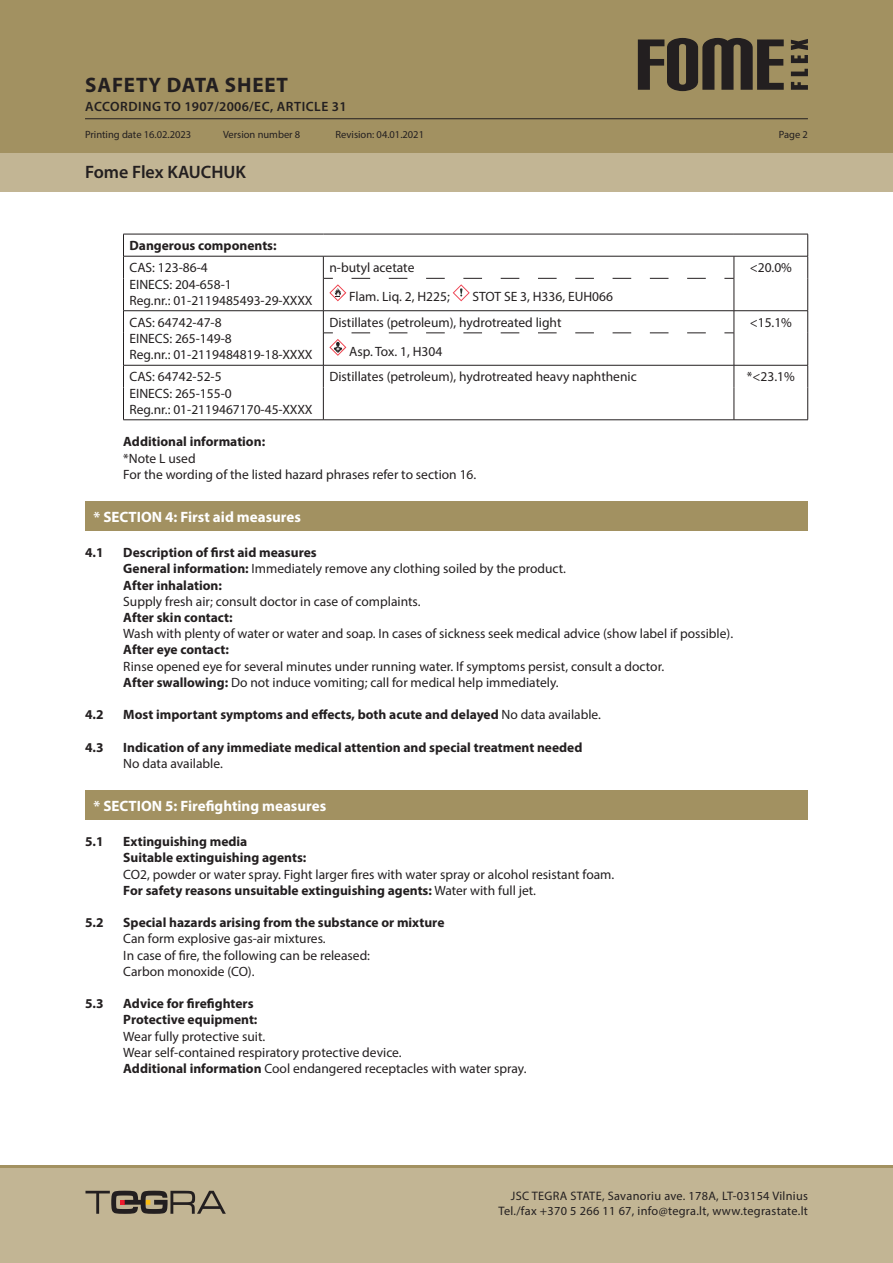
<style>
.page{position:relative;width:893px;height:1263px;background:#fff}
.page>*{position:absolute;margin:0;border:0;box-sizing:border-box;transform-origin:0 0}
.t1{font:700 21px "Myriad Pro";letter-spacing:.04em;color:#231f20}
.t2{font:600 18px "Myriad Pro";color:#231f20}
.SECTION{font:700 15px "Myriad Pro";color:#fff}
.Tekstas_paprastas{font:13.5px "Myriad Pro";color:#231f20}
._1_1_Skyrius{font:700 13.5px "Myriad Pro";color:#231f20}
.Tekstas_BOLD{font:700 13.5px "Myriad Pro";color:#231f20}
.Tekstas_BOLD-2{font:13.5px "Myriad Pro";color:#231f20}
.t3{font:600 13.5px "Myriad Pro";letter-spacing:.04em;color:#231f20}
.t4{font:12.3px/14.7px "Myriad Pro";letter-spacing:.025em;color:#231f20;text-align:right}
.t5{font:10.5px "Myriad Pro";color:#231f20}
.s1{font-weight:700}
.s2{font-weight:400}
</style>
<div class="page">
<div style="left:0;top:0;width:893px;height:191px;background:#a29161"></div>
<div style="left:0;top:153px;width:893px;height:38px;background:#c2b594"></div>
<div style="left:0;top:1165px;width:893px;height:98px;background:#c2b594"></div>
<hr style="left:0;top:1165px;width:893px;height:2px;background:#a29161">
<hr style="left:85px;top:118px;width:723px;height:1px;background:#231f20">
<svg style="left:791px;top:82px;width:17px;height:8px"></svg>
<svg style="left:791px;top:69px;width:17px;height:7px"></svg>
<svg style="left:791px;top:39px;width:17px;height:24px"></svg>
<svg style="left:638px;top:38px;width:146px;height:53px"></svg>
<svg style="left:85px;top:1191px;width:141px;height:23px"></svg>
<hr style="left:123px;top:234px;width:200px;height:1px;background:#231f20">
<hr style="left:323px;top:234px;width:411px;height:1px;background:#231f20">
<hr style="left:734px;top:234px;width:74px;height:1px;background:#231f20">
<hr style="left:123px;top:256px;width:200px;height:1px;background:#231f20">
<svg style="left:123px;top:234px;width:1px;height:44px"></svg>
<hr style="left:323px;top:256px;width:411px;height:1px;background:#231f20">
<hr style="left:734px;top:256px;width:74px;height:1px;background:#231f20">
<svg style="left:807px;top:234px;width:1px;height:44px"></svg>
<hr style="left:123px;top:278px;width:1px;height:33px;background:#231f20">
<hr style="left:323px;top:278px;width:1px;height:33px;background:#231f20">
<hr style="left:734px;top:278px;width:1px;height:33px;background:#231f20">
<hr style="left:807px;top:278px;width:1px;height:33px;background:#231f20">
<hr style="left:123px;top:310px;width:200px;height:1px;background:#231f20">
<svg style="left:123px;top:311px;width:1px;height:22px"></svg>
<hr style="left:323px;top:310px;width:411px;height:1px;background:#231f20">
<hr style="left:734px;top:310px;width:74px;height:1px;background:#231f20">
<svg style="left:807px;top:311px;width:1px;height:22px"></svg>
<hr style="left:123px;top:333px;width:1px;height:32px;background:#231f20">
<hr style="left:323px;top:333px;width:1px;height:32px;background:#231f20">
<hr style="left:734px;top:333px;width:1px;height:32px;background:#231f20">
<hr style="left:807px;top:333px;width:1px;height:32px;background:#231f20">
<hr style="left:123px;top:365px;width:200px;height:1px;background:#231f20">
<svg style="left:123px;top:365px;width:1px;height:22px"></svg>
<hr style="left:323px;top:365px;width:411px;height:1px;background:#231f20">
<svg style="left:323px;top:365px;width:1px;height:22px"></svg>
<hr style="left:734px;top:365px;width:74px;height:1px;background:#231f20">
<svg style="left:734px;top:365px;width:1px;height:22px"></svg>
<svg style="left:807px;top:365px;width:1px;height:22px"></svg>
<hr style="left:123px;top:387px;width:1px;height:33px;background:#231f20">
<hr style="left:323px;top:387px;width:1px;height:33px;background:#231f20">
<hr style="left:734px;top:387px;width:1px;height:33px;background:#231f20">
<hr style="left:807px;top:387px;width:1px;height:33px;background:#231f20">
<hr style="left:123px;top:419px;width:200px;height:1px;background:#231f20">
<hr style="left:323px;top:419px;width:411px;height:1px;background:#231f20">
<hr style="left:734px;top:419px;width:74px;height:1px;background:#231f20">
<svg style="left:724px;top:256px;width:11px;height:23px"></svg>
<svg style="left:724px;top:311px;width:11px;height:23px"></svg>
<svg style="left:323px;top:256px;width:392px;height:45px"></svg>
<svg style="left:323px;top:311px;width:392px;height:45px"></svg>
<div style="left:85px;top:501px;width:723px;height:30px;background:#a29161"></div>
<div style="left:85px;top:790px;width:723px;height:30px;background:#a29161"></div>
<h1 class="t1" style="left:85px;top:71px;width:204px">SAFETY DATA SHEET</h1>
<p class="t3" style="left:85px;top:98px;width:263px">ACCORDING TO 1907/2006/EC, ARTICLE 31</p>
<p class="t5" style="left:85px;top:128px;width:108px">Printing date 16.02.2023</p>
<p class="t5" style="left:223px;top:128px;width:79px">Version number 8</p>
<p class="t5" style="left:336px;top:128px;width:90px">Revision: 04.01.2021</p>
<p class="t5" style="left:779px;top:128px;width:31px">Page 2</p>
<h2 class="t2" style="left:85px;top:160px;width:163px">Fome Flex KAUCHUK</h2>
<p class="Tekstas_BOLD" style="left:129px;top:237px;width:149px">Dangerous components:</p>
<p class="Tekstas_paprastas" style="left:129px;top:259px;width:80px">CAS: 123-86-4</p>
<p class="Tekstas_paprastas" style="left:129px;top:276px;width:104px">EINECS: 204-658-1</p>
<p class="Tekstas_paprastas" style="left:129px;top:292px;width:185px">Reg.nr.: 01-2119485493-29-XXXX</p>
<p class="Tekstas_paprastas" style="left:129px;top:314px;width:94px">CAS: 64742-47-8</p>
<p class="Tekstas_paprastas" style="left:129px;top:330px;width:104px">EINECS: 265-149-8</p>
<p class="Tekstas_paprastas" style="left:129px;top:346px;width:185px">Reg.nr.: 01-2119484819-18-XXXX</p>
<p class="Tekstas_paprastas" style="left:129px;top:368px;width:94px">CAS: 64742-52-5</p>
<p class="Tekstas_paprastas" style="left:129px;top:385px;width:104px">EINECS: 265-155-0</p>
<p class="Tekstas_paprastas" style="left:129px;top:401px;width:185px">Reg.nr.: 01-2119467170-45-XXXX</p>
<p class="Tekstas_paprastas" style="left:329px;top:259px;width:87px">n-butyl acetate</p>
<p class="Tekstas_paprastas" style="left:750px;top:259px;width:44px">&lt;20.0%</p>
<p class="Tekstas_paprastas" style="left:349px;top:288px;width:102px">Flam. Liq. 2, H225;</p>
<p class="Tekstas_paprastas" style="left:473px;top:288px;width:142px">STOT SE 3, H336, EUH066</p>
<p class="Tekstas_paprastas" style="left:329px;top:314px;width:234px">Distillates (petroleum), hydrotreated light</p>
<p class="Tekstas_paprastas" style="left:750px;top:314px;width:44px">&lt;15.1%</p>
<p class="Tekstas_paprastas" style="left:349px;top:343px;width:95px">Asp. Tox. 1, H304</p>
<p class="Tekstas_paprastas" style="left:329px;top:368px;width:309px">Distillates (petroleum), hydrotreated heavy naphthenic</p>
<p class="Tekstas_paprastas" style="left:747px;top:368px;width:49px">*&lt;23.1%</p>
<p class="Tekstas_BOLD" style="left:123px;top:433px;width:143px">Additional information:</p>
<p class="Tekstas_BOLD-2" style="left:123px;top:450px;width:74px">*Note L used</p>
<p class="Tekstas_BOLD-2" style="left:123px;top:466px;width:354px">For the wording of the listed hazard phrases refer to section 16.</p>
<p class="SECTION" style="left:94px;top:507px;width:209px">* SECTION 4: First aid measures</p>
<p class="_1_1_Skyrius" style="left:85px;top:544px;width:20px">4.1</p>
<p class="_1_1_Skyrius" style="left:123px;top:544px;width:195px">Description of first aid measures</p>
<p class="Tekstas_paprastas" style="left:123px;top:560px;width:444px"><span class="s1">General information:</span> Immediately remove any clothing soiled by the product.</p>
<p class="Tekstas_BOLD" style="left:123px;top:576px;width:100px">After inhalation:</p>
<p class="Tekstas_paprastas" style="left:123px;top:593px;width:299px">Supply fresh air; consult doctor in case of complaints.</p>
<p class="Tekstas_BOLD" style="left:123px;top:609px;width:111px">After skin contact:</p>
<p class="Tekstas_paprastas" style="left:123px;top:625px;width:611px">Wash with plenty of water or water and soap. In cases of sickness seek medical advice (show label if possible).</p>
<p class="Tekstas_BOLD" style="left:123px;top:641px;width:107px">After eye contact:</p>
<p class="Tekstas_paprastas" style="left:123px;top:658px;width:542px">Rinse opened eye for several minutes under running water. If symptoms persist, consult a doctor.</p>
<p class="Tekstas_paprastas" style="left:123px;top:674px;width:437px"><span class="s1">After swallowing:</span> Do not induce vomiting; call for medical help immediately.</p>
<p class="_1_1_Skyrius" style="left:85px;top:706px;width:20px">4.2</p>
<p class="_1_1_Skyrius" style="left:123px;top:706px;width:479px">Most important symptoms and effects, both acute and delayed <span class="s2">No data available.</span></p>
<p class="_1_1_Skyrius" style="left:85px;top:738px;width:20px">4.3</p>
<p class="_1_1_Skyrius" style="left:123px;top:738px;width:461px">Indication of any immediate medical attention and special treatment needed</p>
<p class="Tekstas_paprastas" style="left:123px;top:755px;width:101px">No data available.</p>
<p class="SECTION" style="left:94px;top:796px;width:234px">* SECTION 5: Firefighting measures</p>
<p class="_1_1_Skyrius" style="left:85px;top:833px;width:20px">5.1</p>
<p class="_1_1_Skyrius" style="left:123px;top:833px;width:126px">Extinguishing media</p>
<p class="Tekstas_BOLD" style="left:123px;top:849px;width:185px">Suitable extinguishing agents:</p>
<p class="Tekstas_BOLD-2" style="left:123px;top:866px;width:492px">CO2, powder or water spray. Fight larger fires with water spray or alcohol resistant foam.</p>
<p class="Tekstas_BOLD" style="left:123px;top:881px;width:414px">For safety reasons unsuitable extinguishing agents: <span class="s2">Water with full jet.</span></p>
<p class="_1_1_Skyrius" style="left:85px;top:914px;width:20px">5.2</p>
<p class="_1_1_Skyrius" style="left:123px;top:914px;width:323px">Special hazards arising from the substance or mixture</p>
<p class="Tekstas_paprastas" style="left:123px;top:930px;width:204px">Can form explosive gas-air mixtures.</p>
<p class="Tekstas_paprastas" style="left:123px;top:947px;width:248px">In case of fire, the following can be released:</p>
<p class="Tekstas_paprastas" style="left:123px;top:963px;width:133px">Carbon monoxide (CO).</p>
<p class="_1_1_Skyrius" style="left:85px;top:995px;width:20px">5.3</p>
<p class="_1_1_Skyrius" style="left:123px;top:995px;width:132px">Advice for firefighters</p>
<p class="Tekstas_BOLD" style="left:123px;top:1011px;width:136px">Protective equipment:</p>
<p class="Tekstas_paprastas" style="left:123px;top:1028px;width:144px">Wear fully protective suit.</p>
<p class="Tekstas_paprastas" style="left:123px;top:1044px;width:280px">Wear self-contained respiratory protective device.</p>
<p class="Tekstas_paprastas" style="left:123px;top:1060px;width:405px"><span class="s1">Additional information</span> Cool endangered receptacles with water spray.</p>
<p class="t4" style="left:498px;top:1188px;width:311px">JSC TEGRA STATE, Savanoriu ave. 178A, LT-03154 Vilnius<br>Tel./fax +370 5 266 11 67, info@tegra.lt, www.tegrastate.lt</p>
</div>
